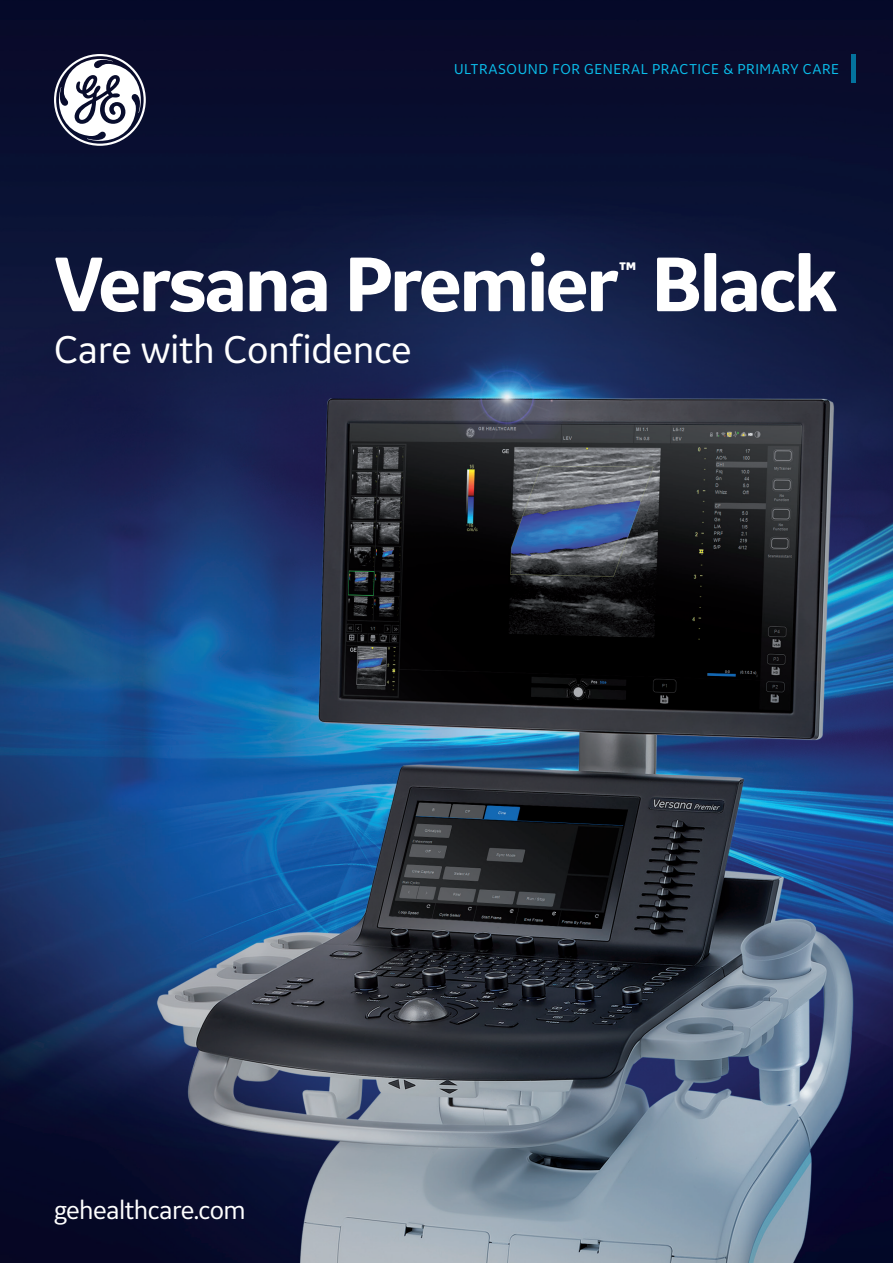
<style>
.page{position:relative;width:893px;height:1263px;background:#fff}
.page>*{position:absolute;margin:0;border:0;box-sizing:border-box;transform-origin:0 0}
.t1{font:700 81px "GE Inspira Sans";letter-spacing:-.04em;color:#fff}
.t2{font:40.5px "GE Inspira Sans";letter-spacing:-.01em;color:#fff}
.t3{font:27px "GE Inspira Sans";letter-spacing:-.025em;color:#fff}
.t4{font:700 23.55px "GE Inspira Sans";color:#fff}
.t5{font:15px "GE Inspira Sans";letter-spacing:.04em;color:#0bbeeb}
</style>
<div class="page">
<img style="left:0;top:0;width:893px;height:1263px">
<svg style="left:54px;top:54px;width:92px;height:92px"></svg>
<div style="left:851px;top:54px;width:5px;height:29px;background:#04739d"></div>
<p class="t5" style="left:454px;top:60px;width:386px">ULTRASOUND FOR GENERAL PRACTICE &amp; PRIMARY CARE</p>
<h1 class="t1" style="left:54px;top:234px;width:785px">Versana Premier Black</h1>
<h3 class="t4" style="left:619px;top:256px;width:19px">™</h3>
<h2 class="t2" style="left:54px;top:325px;width:359px">Care with Confidence</h2>
<h3 class="t3" style="left:54px;top:1193px;width:193px">gehealthcare.com</h3>
</div>
